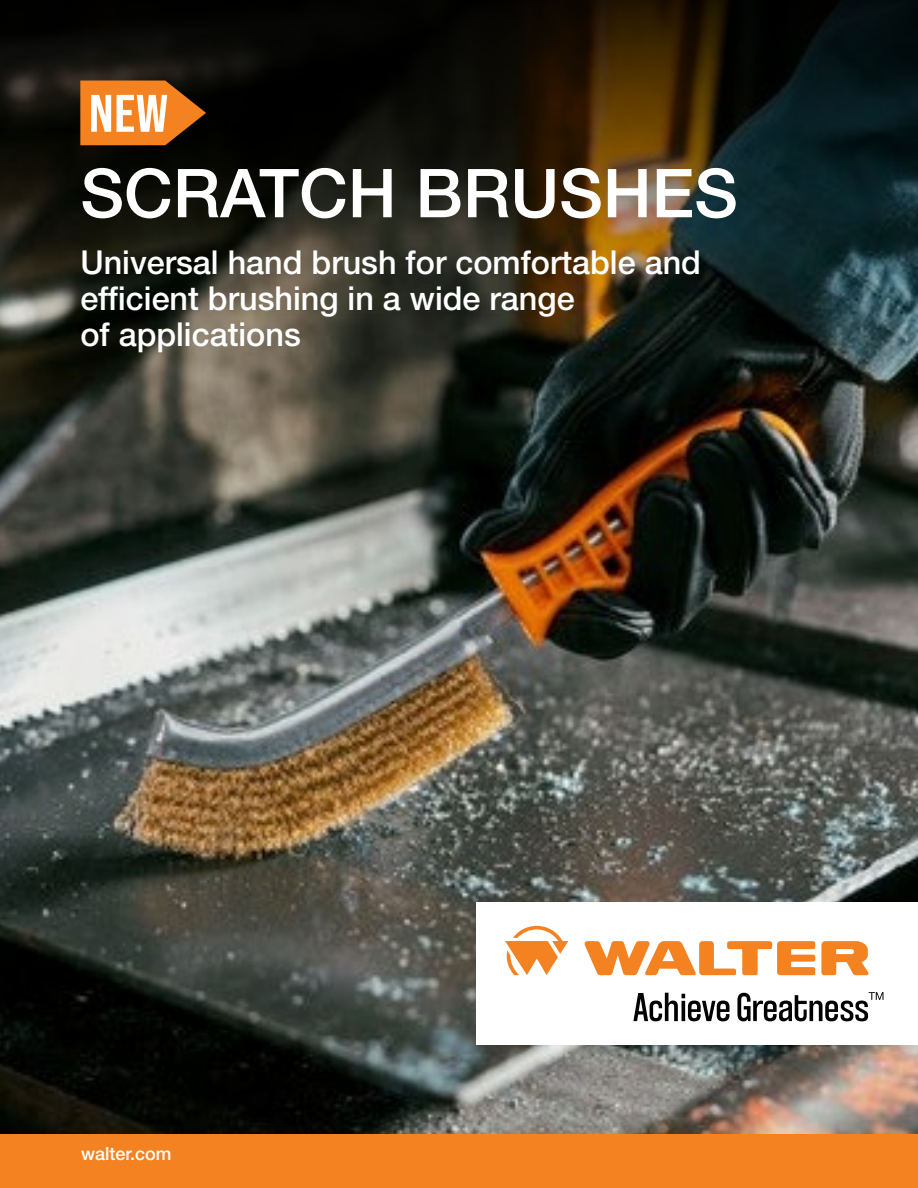
<style>
.page{position:relative;width:918px;height:1188px;background:#fff}
.page>*{position:absolute;margin:0;border:0;box-sizing:border-box;transform-origin:0 0}
.t1{font:500 67.5px "Helvetica Neue LT Std";color:#fff}
.t2{font:700 52.65px "Bebas Neue Pro";color:#fff;scale:1.1 1}
.t3{font:500 33px/36px "Helvetica Neue LT Std";color:#fff}
.t4{font:500 18px "Helvetica Neue LT Std";color:#fff}
</style>
<div class="page">
<img style="left:0;top:317px;width:918px;height:817px">
<svg style="left:0;top:0;width:918px;height:317px;background:#1f1e15"></svg>
<svg style="left:80px;top:81px;width:126px;height:64px;background:#ce6d1b"></svg>
<div style="left:0;top:1134px;width:918px;height:54px;background:#f58220"></div>
<div style="left:476px;top:902px;width:442px;height:143px;background:#fff"></div>
<svg style="left:505px;top:926px;width:63px;height:49px"></svg>
<svg style="left:821px;top:941px;width:48px;height:34px"></svg>
<svg style="left:584px;top:941px;width:231px;height:34px"></svg>
<svg style="left:633px;top:993px;width:96px;height:28px"></svg>
<svg style="left:737px;top:992px;width:146px;height:29px"></svg>
<h2 class="t2" style="left:89px;top:83px;width:74px">NEW</h2>
<h1 class="t1" style="left:80px;top:153px;width:659px">SCRATCH BRUSHES</h1>
<p class="t3" style="left:80px;top:243px;width:622px">Universal hand brush for comfortable and efficient brushing in a wide range<br>of applications</p>
<p class="t4" style="left:81px;top:1143px;width:92px">walter.com</p>
</div>
